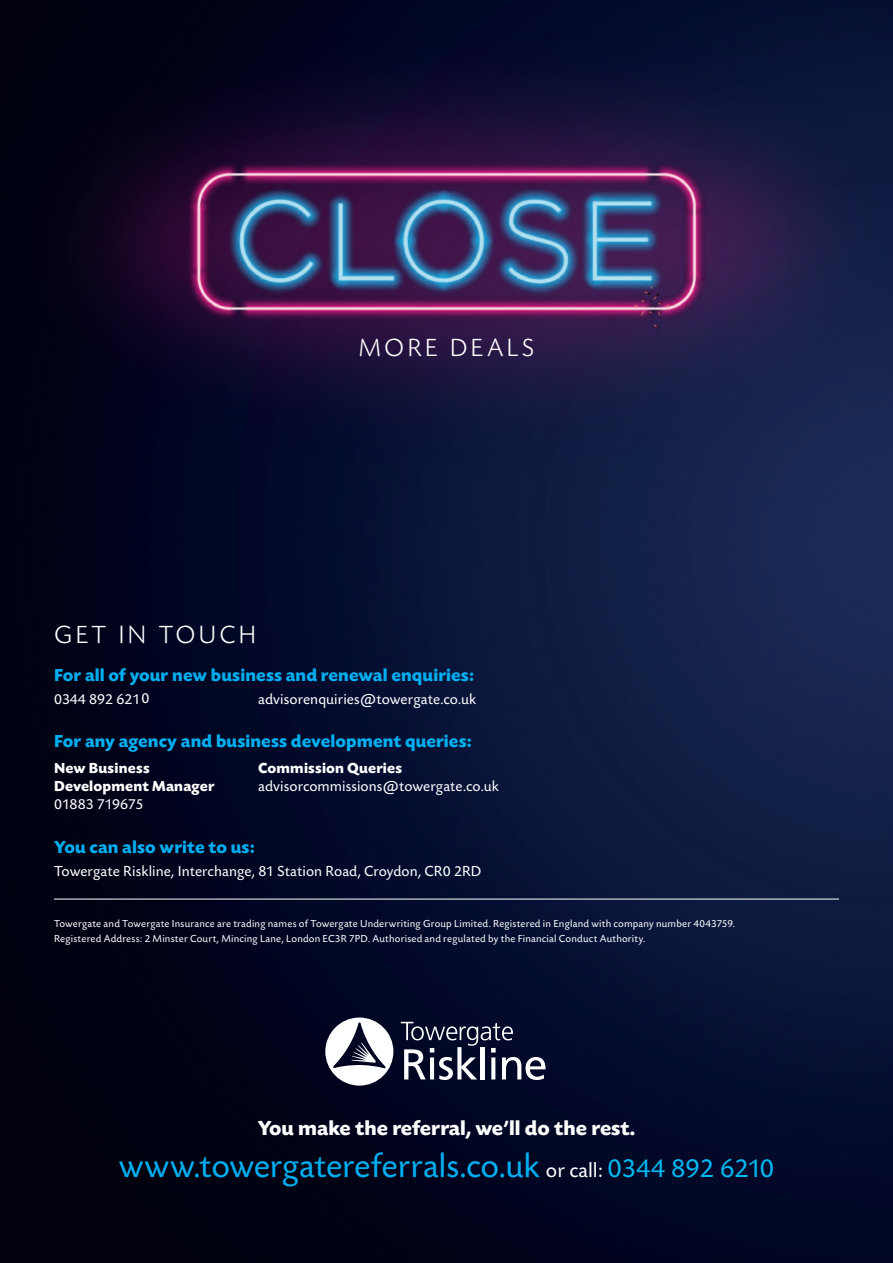
<style>
.page{position:relative;width:893px;height:1263px;background:#fff}
.page>*{position:absolute;margin:0;border:0;box-sizing:border-box;transform-origin:0 0}
.t1{font:34.5px "Today SB";letter-spacing:-.005em;color:#00aeef}
.t2{font:300 25.65px "Today SB";letter-spacing:.12em;color:#fff}
.t3{font:700 21px "Today SB";color:#fff}
.t4{font:700 18px "Today SB";letter-spacing:.005em;color:#00aeef}
.t5{font:15px "Today SB";letter-spacing:.005em;color:#fff}
.t6{font:700 15px/18px "Today SB";letter-spacing:.015em;color:#fff}
.t7{font:10.5px/15px "Today SB";letter-spacing:.02em;color:#fff}
.s1{font-size:21px;color:#fff}
.s2{font-size:27px;color:#00b6f0}
</style>
<div class="page">
<img style="left:0;top:542px;width:892px;height:721px">
<img style="left:0;top:0;width:893px;height:542px">
<hr style="left:54px;top:899px;width:785px;height:1px;background:#fff">
<svg style="left:401px;top:1022px;width:145px;height:58px"></svg>
<svg style="left:325px;top:1017px;width:68px;height:68px"></svg>
<p class="t2" style="left:359px;top:334px;width:177px">MORE DEALS</p>
<p class="t2" style="left:54px;top:621px;width:204px">GET IN TOUCH</p>
<p class="t4" style="left:54px;top:665px;width:422px">For all of your new business and renewal enquiries:</p>
<p class="t5" style="left:54px;top:691px;width:97px">0344 892 6210</p>
<p class="t5" style="left:258px;top:691px;width:220px">advisorenquiries@towergate.co.uk</p>
<p class="t4" style="left:54px;top:731px;width:419px">For any agency and business development queries:</p>
<p class="t6" style="left:54px;top:759px;width:162px">New Business<br>Development Manager</p>
<p class="t5" style="left:54px;top:796px;width:91px">01883 719675</p>
<p class="t6" style="left:258px;top:759px;width:145px">Commission Queries</p>
<p class="t5" style="left:258px;top:778px;width:242px">advisorcommissions@towergate.co.uk</p>
<p class="t4" style="left:54px;top:837px;width:202px">You can also write to us:</p>
<p class="t5" style="left:54px;top:863px;width:429px">Towergate Riskline, Interchange, 81 Station Road, Croydon, CR0 2RD</p>
<p class="t7" style="left:54px;top:916px;width:682px">Towergate and Towergate Insurance are trading names of Towergate Underwriting Group Limited. Registered in England with company number 4043759.<br>Registered Address: 2 Minster Court, Mincing Lane, London EC3R 7PD. Authorised and regulated by the Financial Conduct Authority.</p>
<p class="t3" style="left:258px;top:1117px;width:379px">You make the referral, we’ll do the rest.</p>
<p class="t1" style="left:119px;top:1147px;width:657px">www.towergatereferrals.co.uk <span class="s1">or call:</span> <span class="s2">0344 892 6210</span></p>
</div>
